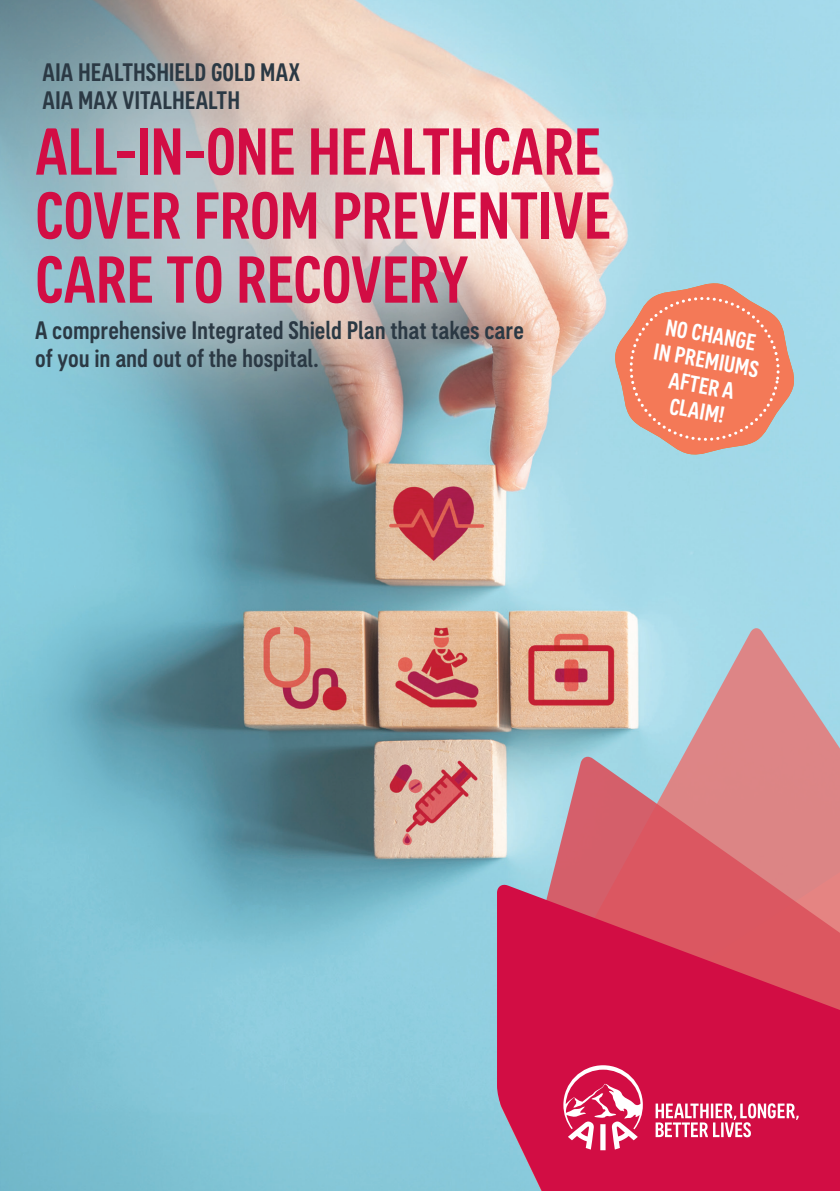
<style>
.page{position:relative;width:840px;height:1191px;background:#fff}
.page>*{position:absolute;margin:0;border:0;box-sizing:border-box;transform-origin:0 0}
.t1{font:500 condensed 68px/64px "AIA Everest";letter-spacing:-.005em;color:#d20d44}
.t2{font:500 condensed 26px/28px "AIA Everest";color:#2b3944}
.t3{font:500 condensed 23.8px/25.6px "AIA Everest";color:#fff;text-align:center}
</style>
<div class="page">
<img style="left:0;top:0;width:839px;height:1191px">
<svg style="left:615px;top:283px;width:178px;height:171px;background:#e0927c"></svg>
<svg style="left:498px;top:628px;width:341px;height:128px;background:#c2b0b0"></svg>
<svg style="left:498px;top:756px;width:341px;height:127px;background:#cf8d93"></svg>
<svg style="left:496px;top:883px;width:343px;height:308px;background:#d12852"></svg>
<svg style="left:563px;top:1065px;width:235px;height:85px;background:#da3966"></svg>
<p class="t2" style="left:43px;top:58px;width:259px">AIA HEALTHSHIELD GOLD MAX<br>AIA MAX VITALHEALTH</p>
<h1 class="t1" style="left:35px;top:119px;width:577px">ALL-IN-ONE HEALTHCARE<br>COVER FROM PREVENTIVE<br>CARE TO RECOVERY</h1>
<p class="t2" style="left:35px;top:315px;width:490px">A comprehensive Integrated Shield Plan that takes care of you in and out of the hospital.</p>
<p class="t3" style="left:660px;top:313px;width:108px;rotate:10deg">NO CHANGE<br>IN PREMIUMS<br>AFTER A<br>CLAIM!</p>
</div>
